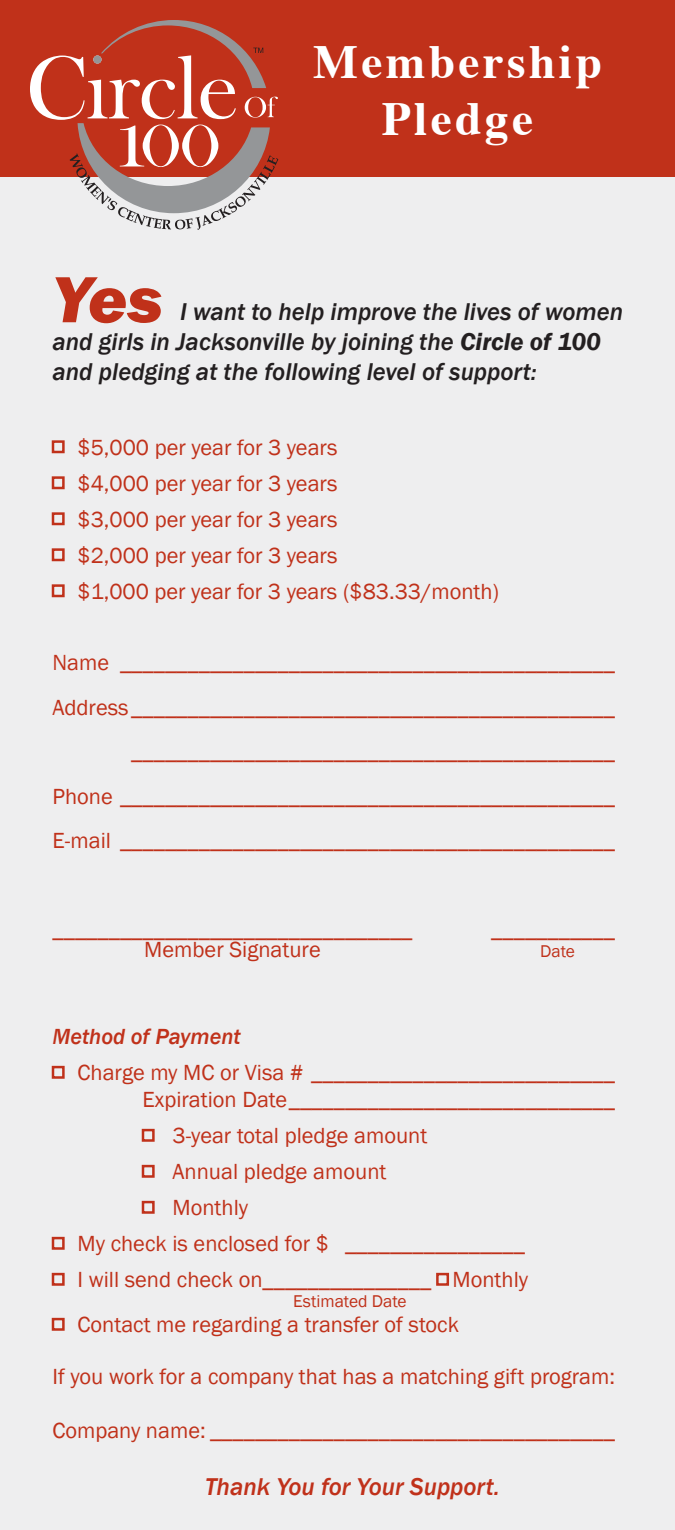
<style>
.page{position:relative;width:675px;height:1530px;background:#fff}
.page>*{position:absolute;margin:0;border:0;box-sizing:border-box;transform-origin:0 0}
.t1{font:italic 800 67.5px "Franklin Gothic";color:#c0311a}
.t2{font:700 47.5px/57px "Times";letter-spacing:.07em;color:#fff;text-align:center}
.t3{font:italic 500 25px/30px "Franklin Gothic";color:#231f20}
.t4{font:italic 500 25px "Franklin Gothic";color:#c0311a}
.t5{font:22.5px/36px "Franklin Gothic";color:#c0311a;text-align:right}
.t6{font:italic 500 22.5px "Franklin Gothic";color:#c0311a}
.t7{font:17.5px "Franklin Gothic";color:#c0311a}
.s1{font-weight:600}
</style>
<div class="page">
<div style="left:0;top:115px;width:675px;height:1415px;background:#eeeeef"></div>
<div style="left:0;top:0;width:675px;height:176px;background:#c0311a"></div>
<div style="left:52px;top:440px;width:13px;height:13px;border:2px solid #c0311a"></div>
<div style="left:52px;top:476px;width:13px;height:13px;border:2px solid #c0311a"></div>
<div style="left:52px;top:512px;width:13px;height:13px;border:2px solid #c0311a"></div>
<div style="left:52px;top:548px;width:13px;height:13px;border:2px solid #c0311a"></div>
<div style="left:52px;top:584px;width:13px;height:13px;border:2px solid #c0311a"></div>
<div style="left:52px;top:1066px;width:13px;height:13px;border:2px solid #c0311a"></div>
<div style="left:142px;top:1129px;width:13px;height:13px;border:2px solid #c0311a"></div>
<div style="left:142px;top:1165px;width:13px;height:13px;border:2px solid #c0311a"></div>
<div style="left:142px;top:1201px;width:13px;height:13px;border:2px solid #c0311a"></div>
<div style="left:52px;top:1237px;width:13px;height:13px;border:2px solid #c0311a"></div>
<div style="left:52px;top:1273px;width:13px;height:13px;border:2px solid #c0311a"></div>
<div style="left:436px;top:1273px;width:13px;height:13px;border:2px solid #c0311a"></div>
<div style="left:52px;top:1318px;width:13px;height:13px;border:2px solid #c0311a"></div>
<svg style="left:30px;top:20px;width:248px;height:210px"></svg>
<div style="left:93px;top:55px;width:9px;height:9px;background:#949698;border-radius:50%"></div>
<h2 class="t2" style="left:313px;top:29px;width:290px">Membership<br>Pledge</h2>
<h1 class="t1" style="left:52px;top:256px;width:112px">Yes</h1>
<p class="t3" style="left:52px;top:297px;width:572px;text-indent:128px">I want to help improve the lives of women and girls in Jacksonville by joining the <span class="s1">Circle of 100 </span>and pledging at the following level of support:</p>
<p class="t5" style="left:78px;top:429px;width:423px;text-align:left">$5,000 per year for 3 years<br>$4,000 per year for 3 years<br>$3,000 per year for 3 years<br>$2,000 per year for 3 years<br>$1,000 per year for 3 years ($83.33/month)</p>
<p class="t5" style="left:53px;top:641px;width:564px;line-height:44.5px">Name ____________________________________________ Address___________________________________________ ___________________________________________<br>Phone ____________________________________________ E-mail ____________________________________________</p>
<p class="t5" style="left:53px;top:912px;width:362px">________________________________</p>
<p class="t5" style="left:491px;top:912px;width:125px">___________</p>
<p class="t5" style="left:144px;top:932px;width:178px">Member Signature</p>
<p class="t7" style="left:540px;top:940px;width:36px">Date</p>
<p class="t6" style="left:52px;top:1023px;width:190px">Method of Payment</p>
<p class="t5" style="left:78px;top:1059px;width:539px;line-height:27px">Charge my MC or Visa # ___________________________<br>Expiration Date_____________________________</p>
<p class="t5" style="left:172px;top:1118px;width:256px">3-year total pledge amount</p>
<p class="t5" style="left:172px;top:1154px;width:216px">Annual pledge amount</p>
<p class="t5" style="left:172px;top:1190px;width:77px">Monthly</p>
<p class="t5" style="left:78px;top:1226px;width:449px">My check is enclosed for $ ________________</p>
<p class="t5" style="left:78px;top:1262px;width:452px">I will send check on_______________ Monthly</p>
<p class="t7" style="left:293px;top:1290px;width:115px">Estimated Date</p>
<p class="t5" style="left:78px;top:1307px;width:383px">Contact me regarding a transfer of stock</p>
<p class="t5" style="left:53px;top:1359px;width:564px">If you work for a company that has a matching gift program:</p>
<p class="t5" style="left:53px;top:1413px;width:564px">Company name: ____________________________________</p>
<p class="t4" style="left:205px;top:1471px;width:296px">Thank You for Your Support.</p>
</div>
